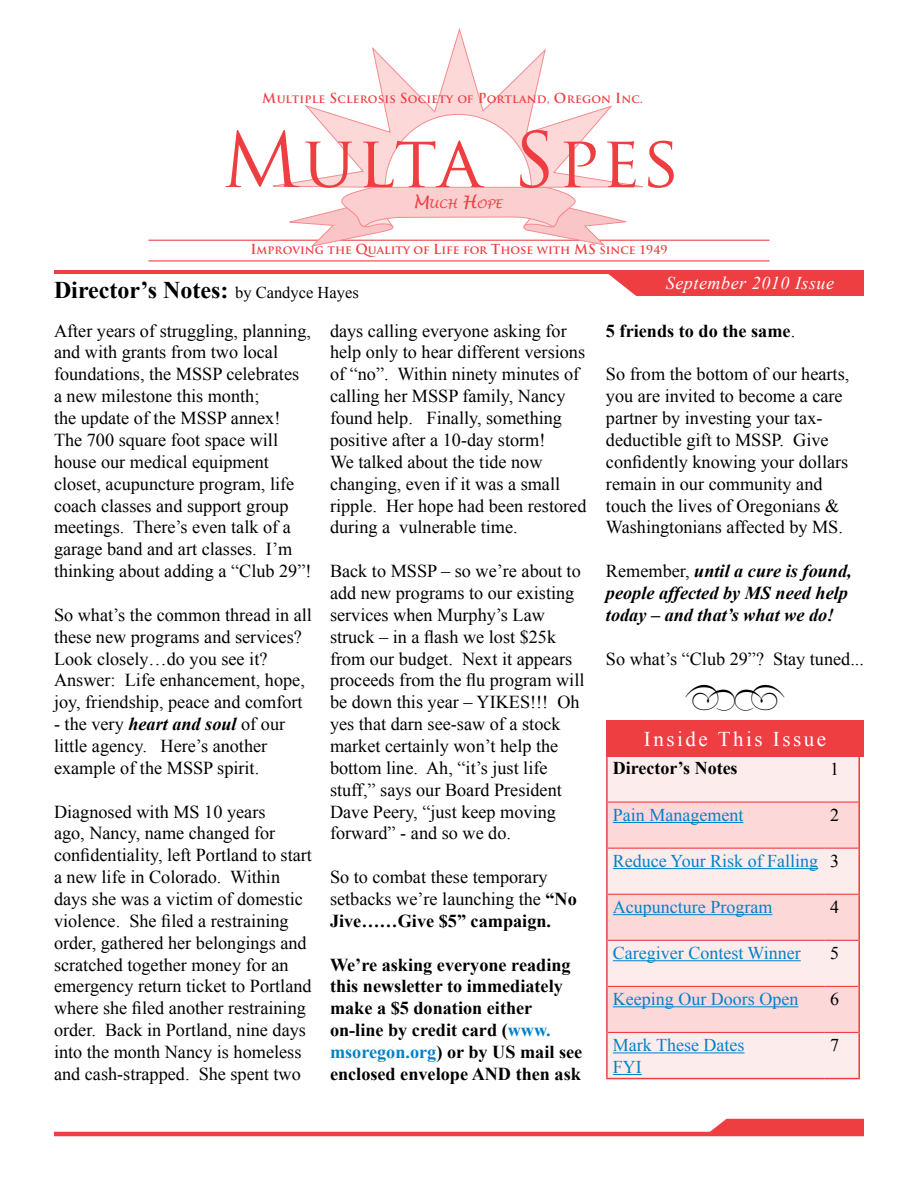
<style>
.page{position:relative;width:918px;height:1188px;background:#fff}
.page>*{position:absolute;margin:0;border:0;box-sizing:border-box;transform-origin:0 0}
.t1{font:70.8px "Trajan Pro";letter-spacing:.025em;color:#ef3e42}
.t2{font:700 24px "Times New Roman";color:#000}
.t3{font:21px "Times New Roman";letter-spacing:.12em;color:#fff}
.t4{font:18.15px/21.9px "Times New Roman";color:#000}
.t5{font:700 18.15px/21.9px "Times New Roman";color:#000}
.t6{font:italic 700 18.15px/21.9px "Times New Roman";color:#000}
.t7{font:18px/21.6px "Times New Roman";color:#0081c8}
.t8{font:italic 18px "Times New Roman";letter-spacing:.03em;color:#fff}
.t9{font:700 18px "Times New Roman";color:#000}
.t10{font:18px "Times New Roman";color:#000}
.t11{font:700 11.85px "Trajan Pro";color:#ef3e42}
.t12{font:700 11.85px "Trajan Pro";letter-spacing:.02em;color:#ef3e42}
.t13{font:italic 11.85px "Lucida Handwriting";color:#ef3e42}
.s1{font-size:13.5px}
.s2{font-size:74.25px}
.s3{font-size:16.8px}
.s4{font-weight:400;font-size:16.5px}
.s5{font-weight:700;font-style:italic}
.s6{font-weight:700}
.s7{color:#0081c8}
.s8{font-weight:400}
.s9{font-weight:400;font-style:normal}
.s10{color:#000}
</style>
<div class="page">
<div style="left:709px;top:1119px;width:155px;height:13px;background:#ef3e42"></div>
<hr style="left:54px;top:1132px;width:810px;height:4px;background:#ef3e42">
<svg style="left:608px;top:274px;width:28px;height:21px"></svg>
<hr style="left:54px;top:270px;width:809px;height:4px;background:#ef3e42">
<div style="left:636px;top:270px;width:228px;height:25px;background:#ef3e42"></div>
<hr style="left:149px;top:240px;width:621px;height:1px;background:#ef3e42">
<hr style="left:149px;top:261px;width:621px;height:1px;background:#ef3e42">
<svg style="left:284px;top:188px;width:347px;height:59px"></svg>
<svg style="left:273px;top:28px;width:370px;height:160px"></svg>
<div style="left:608px;top:757px;width:250px;height:321px;background:#fdecec"></div>
<svg style="left:608px;top:803px;width:250px;height:229px;background:#fbdedf"></svg>
<hr style="left:606px;top:757px;width:2px;height:45px;background:#ef3e42">
<hr style="left:606px;top:802px;width:2px;height:46px;background:#ef3e42">
<hr style="left:858px;top:802px;width:2px;height:46px;background:#ef3e42">
<hr style="left:606px;top:848px;width:2px;height:46px;background:#ef3e42">
<hr style="left:858px;top:848px;width:2px;height:46px;background:#ef3e42">
<hr style="left:606px;top:894px;width:2px;height:46px;background:#ef3e42">
<hr style="left:858px;top:894px;width:2px;height:46px;background:#ef3e42">
<hr style="left:606px;top:940px;width:2px;height:46px;background:#ef3e42">
<hr style="left:858px;top:940px;width:2px;height:46px;background:#ef3e42">
<hr style="left:606px;top:986px;width:2px;height:46px;background:#ef3e42">
<hr style="left:858px;top:986px;width:2px;height:46px;background:#ef3e42">
<hr style="left:606px;top:1032px;width:2px;height:46px;background:#ef3e42">
<hr style="left:858px;top:1032px;width:2px;height:46px;background:#ef3e42">
<hr style="left:606px;top:1078px;width:218px;height:1px;background:#ef3e42">
<hr style="left:824px;top:1078px;width:36px;height:1px;background:#ef3e42">
<hr style="left:608px;top:802px;width:216px;height:1px;background:#ef3e42">
<hr style="left:608px;top:848px;width:216px;height:1px;background:#ef3e42">
<hr style="left:824px;top:848px;width:34px;height:1px;background:#ef3e42">
<hr style="left:608px;top:894px;width:216px;height:1px;background:#ef3e42">
<hr style="left:824px;top:894px;width:34px;height:1px;background:#ef3e42">
<hr style="left:608px;top:940px;width:216px;height:1px;background:#ef3e42">
<hr style="left:824px;top:940px;width:34px;height:1px;background:#ef3e42">
<hr style="left:608px;top:986px;width:216px;height:1px;background:#ef3e42">
<hr style="left:824px;top:986px;width:34px;height:1px;background:#ef3e42">
<hr style="left:608px;top:1032px;width:216px;height:1px;background:#ef3e42">
<hr style="left:824px;top:1032px;width:34px;height:1px;background:#ef3e42">
<hr style="left:858px;top:757px;width:2px;height:45px;background:#ef3e42">
<hr style="left:824px;top:802px;width:34px;height:1px;background:#ef3e42">
<hr style="left:613px;top:822px;width:130px;height:1px;background:#0081c8">
<hr style="left:613px;top:868px;width:205px;height:1px;background:#0081c8">
<hr style="left:613px;top:914px;width:159px;height:1px;background:#0081c8">
<hr style="left:613px;top:960px;width:188px;height:1px;background:#0081c8">
<hr style="left:613px;top:1006px;width:185px;height:1px;background:#0081c8">
<hr style="left:613px;top:1053px;width:132px;height:1px;background:#0081c8">
<svg style="left:613px;top:1074px;width:29px;height:1px"></svg>
<div style="left:606px;top:720px;width:258px;height:37px;background:#ef3e42"></div>
<p class="t12" style="left:262px;top:92px;width:382px"><span class="s1">M</span>ultiple <span class="s1">S</span>clerosis <span class="s1">S</span>ociety of <span class="s1">P</span>ortland, <span class="s1">O</span>regon <span class="s1">I</span>nc.</p>
<h1 class="t1" style="left:222px;top:116px;width:460px"><span class="s2">M</span>ulta <span class="s2">S</span>pes</h1>
<p class="t13" style="left:413px;top:196px;width:91px"><span class="s3">M</span>UCH <span class="s3">H</span>OPE</p>
<p class="t11" style="left:251px;top:243px;width:418px"><span class="s1">I</span>mproving the <span class="s1">Q</span>uality of <span class="s1">L</span>ife for <span class="s1">T</span>hose with <span class="s1">MS</span> since 1949</p>
<h2 class="t2" style="left:54px;top:273px;width:306px">Director’s Notes: <span class="s4">by Candyce Hayes</span></h2>
<p class="t8" style="left:666px;top:270px;width:170px">September 2010 Issue</p>
<p class="t4" style="left:54px;top:319px;width:259px">After years of struggling, planning, and with grants from two local foundations, the MSSP celebrates a new milestone this month;<br>the update of the MSSP annex!<br>The 700 square foot space will house our medical equipment closet, acupuncture program, life coach classes and support group meetings. There’s even talk of a garage band and art classes. I’m thinking about adding a “Club 29”!</p>
<p class="t4" style="left:54px;top:603px;width:260px">So what’s the common thread in all these new programs and services?<br>Look closely…do you see it?<br>Answer: Life enhancement, hope, joy, friendship, peace and comfort</p>
<p class="t4" style="left:54px;top:713px;width:233px">- the very <span class="s5">heart and soul</span> of our little agency. Here’s another example of the MSSP spirit.</p>
<p class="t4" style="left:54px;top:800px;width:260px">Diagnosed with MS 10 years<br>ago, Nancy, name changed for confidentiality, left Portland to start a new life in Colorado. Within days she was a victim of domestic violence. She filed a restraining order, gathered her belongings and scratched together money for an emergency return ticket to Portland where she filed another restraining order. Back in Portland, nine days into the month Nancy is homeless and cash-strapped. She spent two</p>
<p class="t4" style="left:330px;top:319px;width:258px">days calling everyone asking for help only to hear different versions of “no”. Within ninety minutes of calling her MSSP family, Nancy found help. Finally, something positive after a 10-day storm!<br>We talked about the tide now changing, even if it was a small ripple. Her hope had been restored during a vulnerable time.</p>
<p class="t4" style="left:330px;top:560px;width:256px">Back to MSSP – so we’re about to add new programs to our existing services when Murphy’s Law struck – in a flash we lost $25k from our budget. Next it appears proceeds from the flu program will be down this year – YIKES!!! Oh yes that darn see-saw of a stock market certainly won’t help the bottom line. Ah, “it’s just life stuff,” says our Board President<br>Dave Peery, “just keep moving forward” - and so we do.</p>
<p class="t4" style="left:330px;top:866px;width:248px">So to combat these temporary setbacks we’re launching the <span class="s6">“No<br>Jive……Give $5” campaign.</span></p>
<p class="t5" style="left:330px;top:953px;width:254px">We’re asking everyone reading this newsletter to immediately make a $5 donation either on-line by credit card (<span class="s7">www. msoregon.org</span>) or by US mail see enclosed envelope AND then ask</p>
<p class="t5" style="left:606px;top:319px;width:191px">5 friends to do the same<span class="s8">.</span></p>
<p class="t4" style="left:606px;top:363px;width:245px">So from the bottom of our hearts, you are invited to become a care partner by investing your tax&shy;deductible gift to MSSP. Give confidently knowing your dollars remain in our community and touch the lives of Oregonians &amp;<br>Washingtonians affected by MS.</p>
<p class="t6" style="left:606px;top:560px;width:247px"><span class="s9">Remember,</span> until a cure is found, people affected by MS need help today – and that’s what we do!</p>
<p class="t4" style="left:606px;top:647px;width:260px">So what’s “Club 29”? Stay tuned...</p>
<p class="t3" style="left:644px;top:724px;width:184px">Inside This Issue</p>
<p class="t9" style="left:613px;top:756px;width:126px">Director’s Notes</p>
<p class="t10" style="left:830px;top:757px;width:10px">1</p>
<p class="t7" style="left:613px;top:803px;width:132px">Pain Management</p>
<p class="t10" style="left:830px;top:802px;width:10px">2</p>
<p class="t7" style="left:613px;top:850px;width:228px">Reduce Your Risk of Falling <span class="s10">3</span></p>
<p class="t7" style="left:613px;top:896px;width:161px">Acupuncture Program</p>
<p class="t10" style="left:830px;top:895px;width:10px">4</p>
<p class="t7" style="left:613px;top:942px;width:189px">Caregiver Contest Winner</p>
<p class="t10" style="left:830px;top:941px;width:10px">5</p>
<p class="t7" style="left:613px;top:988px;width:187px">Keeping Our Doors Open</p>
<p class="t10" style="left:830px;top:987px;width:10px">6</p>
<p class="t7" style="left:613px;top:1034px;width:133px">Mark These Dates<br>FYI</p>
<p class="t10" style="left:830px;top:1033px;width:10px">7</p>
</div>
